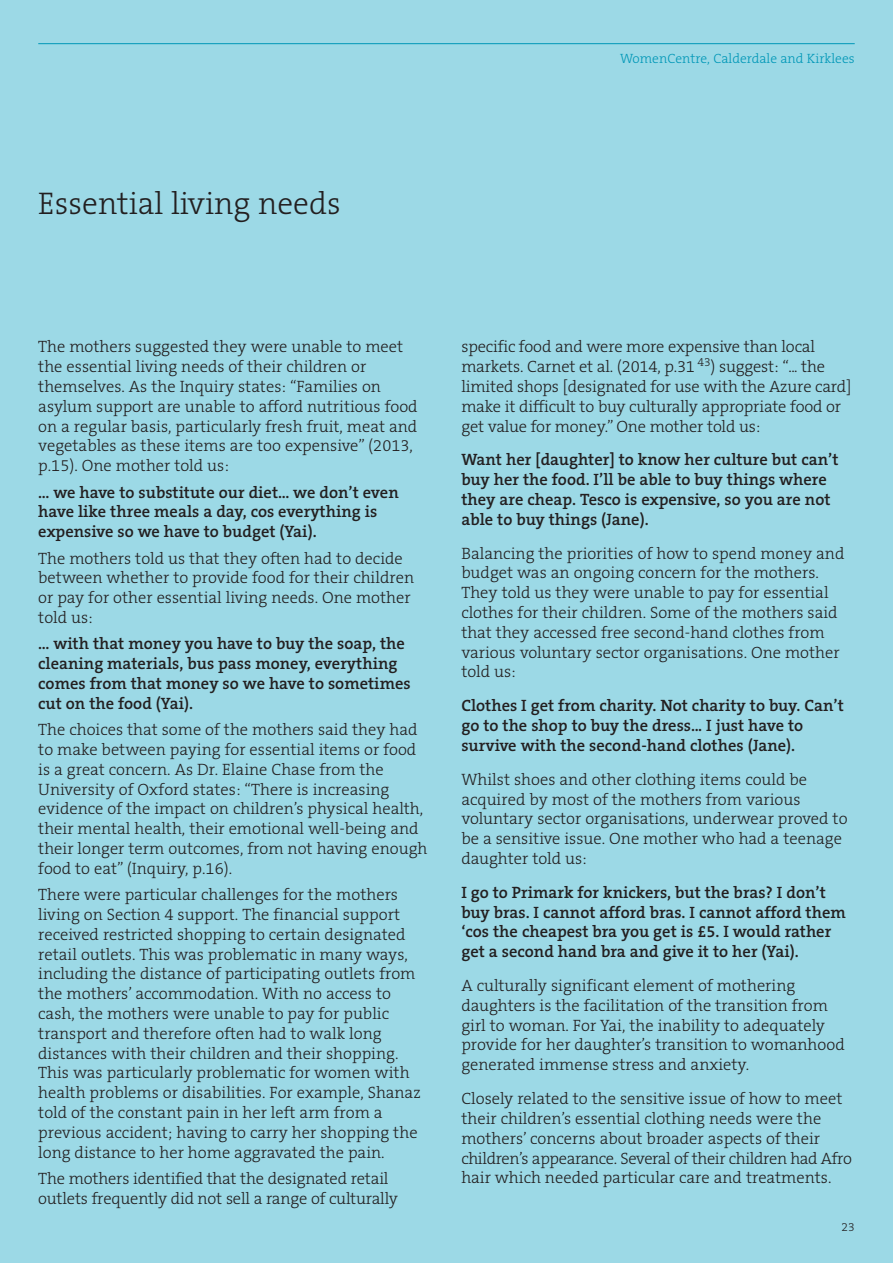
<style>
.page{position:relative;width:893px;height:1263px;background:#9cd9e6}
.page>*{position:absolute;margin:0;border:0;box-sizing:border-box;transform-origin:0 0}
.t1{font:300 31.5px "The Serif B3";color:#231f20}
.t2{font:300 16.5px/19.8px "The Serif B3";color:#231f20}
.t3{font:600 16.5px/19.8px "The Serif B6";color:#231f20}
.t4{font:300 13.5px "The Serif B3";color:#0097b7}
.t5{font:300 12px "The Serif B3";color:#231f20}
</style>
<div class="page">
<hr style="left:38px;top:43px;width:817px;height:1px;background:#0097b7">
<p class="t4" style="left:620px;top:52px;width:236px">WomenCentre, Calderdale and Kirklees</p>
<h1 class="t1" style="left:38px;top:189px;width:304px">Essential living needs</h1>
<p class="t2" style="left:38px;top:338px;width:381px">The mothers suggested they were unable to meet the essential living needs of their children or themselves. As the Inquiry states: “Families on asylum support are unable to afford nutritious food on a regular basis, particularly fresh fruit, meat and vegetables as these items are too expensive” (2013, p.15). One mother told us:</p>
<p class="t3" style="left:38px;top:483px;width:362px">... we have to substitute our diet... we don’t even have like three meals a day, cos everything is expensive so we have to budget (Yai).</p>
<p class="t2" style="left:38px;top:549px;width:377px">The mothers told us that they often had to decide between whether to provide food for their children or pay for other essential living needs. One mother told us:</p>
<p class="t3" style="left:38px;top:635px;width:374px">... with that money you have to buy the soap, the cleaning materials, bus pass money, everything comes from that money so we have to sometimes cut on the food (Yai).</p>
<p class="t2" style="left:38px;top:721px;width:391px">The choices that some of the mothers said they had to make between paying for essential items or food is a great concern. As Dr. Elaine Chase from the University of Oxford states: “There is increasing evidence of the impact on children’s physical health, their mental health, their emotional well-being and their longer term outcomes, from not having enough food to eat” (Inquiry, p.16).</p>
<p class="t2" style="left:38px;top:886px;width:384px">There were particular challenges for the mothers living on Section 4 support. The financial support received restricted shopping to certain designated retail outlets. This was problematic in many ways, including the distance of participating outlets from the mothers’ accommodation. With no access to cash, the mothers were unable to pay for public transport and therefore often had to walk long distances with their children and their shopping.<br>This was particularly problematic for women with health problems or disabilities. For example, Shanaz told of the constant pain in her left arm from a previous accident; having to carry her shopping the long distance to her home aggravated the pain.</p>
<p class="t2" style="left:38px;top:1170px;width:361px">The mothers identified that the designated retail outlets frequently did not sell a range of culturally</p>
<p class="t2" style="left:461px;top:338px;width:391px">specific food and were more expensive than local markets. Carnet et al. (2014, p.31 <sup>43</sup>) suggest: “... the limited shops [designated for use with the Azure card] make it difficult to buy culturally appropriate food or get value for money.” One mother told us:</p>
<p class="t3" style="left:461px;top:451px;width:379px">Want her [daughter] to know her culture but can’t buy her the food. I’ll be able to buy things where they are cheap. Tesco is expensive, so you are not able to buy things (Jane).</p>
<p class="t2" style="left:461px;top:544px;width:385px">Balancing the priorities of how to spend money and budget was an ongoing concern for the mothers.<br>They told us they were unable to pay for essential clothes for their children. Some of the mothers said that they accessed free second-hand clothes from various voluntary sector organisations. One mother told us:</p>
<p class="t3" style="left:461px;top:697px;width:384px">Clothes I get from charity. Not charity to buy. Can’t go to the shop to buy the dress... I just have to survive with the second-hand clothes (Jane).</p>
<p class="t2" style="left:461px;top:770px;width:388px">Whilst shoes and other clothing items could be acquired by most of the mothers from various voluntary sector organisations, underwear proved to be a sensitive issue. One mother who had a teenage daughter told us:</p>
<p class="t3" style="left:461px;top:883px;width:386px">I go to Primark for knickers, but the bras? I don’t buy bras. I cannot afford bras. I cannot afford them ‘cos the cheapest bra you get is £5. I would rather get a second hand bra and give it to her (Yai).</p>
<p class="t2" style="left:461px;top:977px;width:385px">A culturally significant element of mothering daughters is the facilitation of the transition from girl to woman. For Yai, the inability to adequately provide for her daughter’s transition to womanhood generated immense stress and anxiety.</p>
<p class="t2" style="left:461px;top:1090px;width:392px">Closely related to the sensitive issue of how to meet their children’s essential clothing needs were the mothers’ concerns about broader aspects of their children’s appearance. Several of their children had Afro hair which needed particular care and treatments.</p>
<p class="t5" style="left:841px;top:1222px;width:15px">23</p>
</div>
